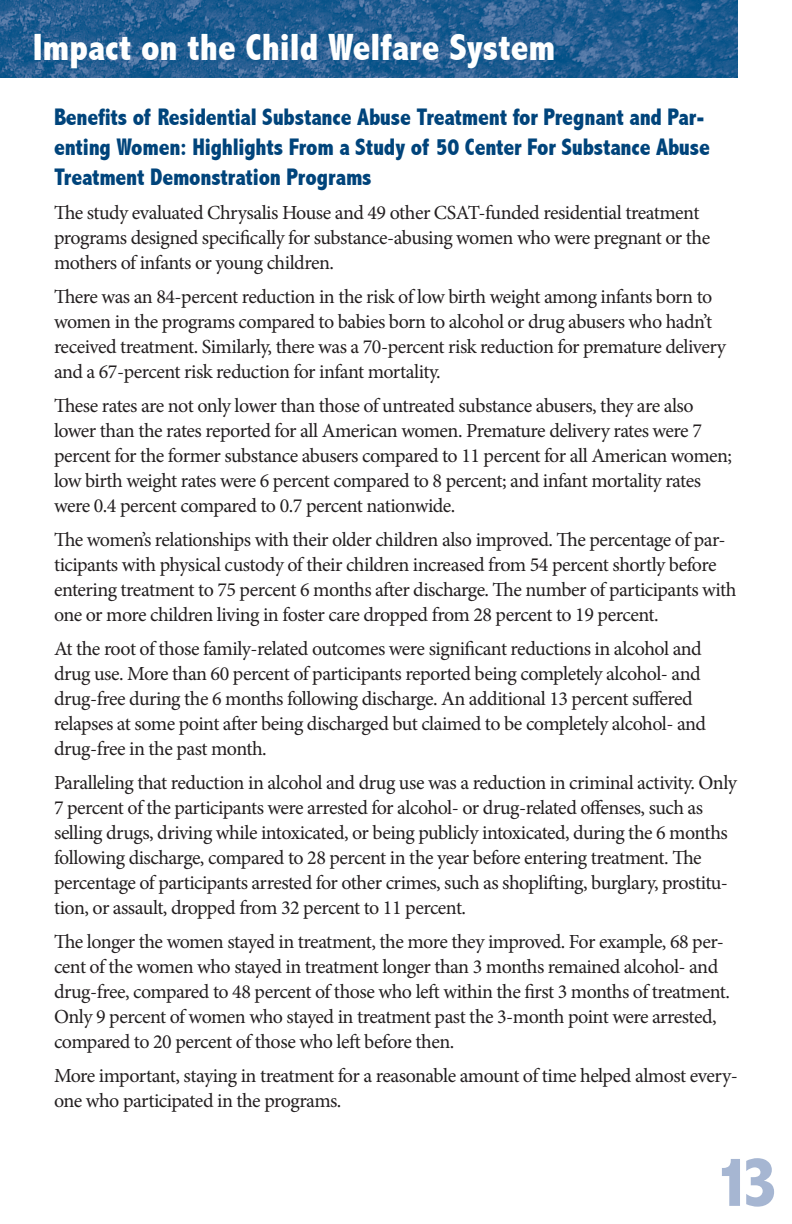
<style>
.page{position:relative;width:792px;height:1224px;background:#fff}
.page>*{position:absolute;margin:0;border:0;box-sizing:border-box;transform-origin:0 0}
.t1{font:800 condensed 72px "Abadi";color:#a6b6d2}
.t2{font:800 condensed 38px "Abadi";color:#fff}
.body_BF_lead-in{font:800 condensed 24px/30px "Abadi";letter-spacing:-.01em;color:#00447b}
.body{font:20px/25px "Minion Pro";letter-spacing:-.025em;color:#231f20}
</style>
<div class="page">
<img style="left:0;top:0;width:738px;height:78px">
<h2 class="t2" style="left:33px;top:25px;width:524px">Impact on the Child Welfare System</h2>
<p class="body_BF_lead-in" style="left:54px;top:102px;width:658px">Benefits of Residential Substance Abuse Treatment for Pregnant and Par&shy;enting Women: Highlights From a Study of 50 Center For Substance Abuse<br>Treatment Demonstration Programs</p>
<p class="body" style="left:54px;top:200px;width:658px">The study evaluated Chrysalis House and 49 other CSAT-funded residential treatment programs designed specifically for substance-abusing women who were pregnant or the mothers of infants or young children.</p>
<p class="body" style="left:54px;top:284px;width:674px">There was an 84-percent reduction in the risk of low birth weight among infants born to women in the programs compared to babies born to alcohol or drug abusers who hadn’t received treatment. Similarly, there was a 70-percent risk reduction for premature delivery and a 67-percent risk reduction for infant mortality.</p>
<p class="body" style="left:54px;top:393px;width:680px">These rates are not only lower than those of untreated substance abusers, they are also lower than the rates reported for all American women. Premature delivery rates were 7 percent for the former substance abusers compared to 11 percent for all American women; low birth weight rates were 6 percent compared to 8 percent; and infant mortality rates were 0.4 percent compared to 0.7 percent nationwide.</p>
<p class="body" style="left:54px;top:527px;width:684px">The women’s relationships with their older children also improved. The percentage of par&shy;ticipants with physical custody of their children increased from 54 percent shortly before entering treatment to 75 percent 6 months after discharge. The number of participants with one or more children living in foster care dropped from 28 percent to 19 percent.</p>
<p class="body" style="left:54px;top:636px;width:654px">At the root of those family-related outcomes were significant reductions in alcohol and drug use. More than 60 percent of participants reported being completely alcohol- and drug-free during the 6 months following discharge. An additional 13 percent suffered relapses at some point after being discharged but claimed to be completely alcohol- and drug-free in the past month.</p>
<p class="body" style="left:54px;top:770px;width:685px">Paralleling that reduction in alcohol and drug use was a reduction in criminal activity. Only 7 percent of the participants were arrested for alcohol- or drug-related offenses, such as selling drugs, driving while intoxicated, or being publicly intoxicated, during the 6 months following discharge, compared to 28 percent in the year before entering treatment. The percentage of participants arrested for other crimes, such as shoplifting, burglary, prostitu&shy;tion, or assault, dropped from 32 percent to 11 percent.</p>
<p class="body" style="left:54px;top:929px;width:677px">The longer the women stayed in treatment, the more they improved. For example, 68 per&shy;cent of the women who stayed in treatment longer than 3 months remained alcohol- and drug-free, compared to 48 percent of those who left within the first 3 months of treatment.<br>Only 9 percent of women who stayed in treatment past the 3-month point were arrested, compared to 20 percent of those who left before then.</p>
<p class="body" style="left:54px;top:1063px;width:685px">More important, staying in treatment for a reasonable amount of time helped almost every&shy;one who participated in the programs.</p>
<p class="t1" style="left:715px;top:1140px;width:65px">13</p>
</div>
